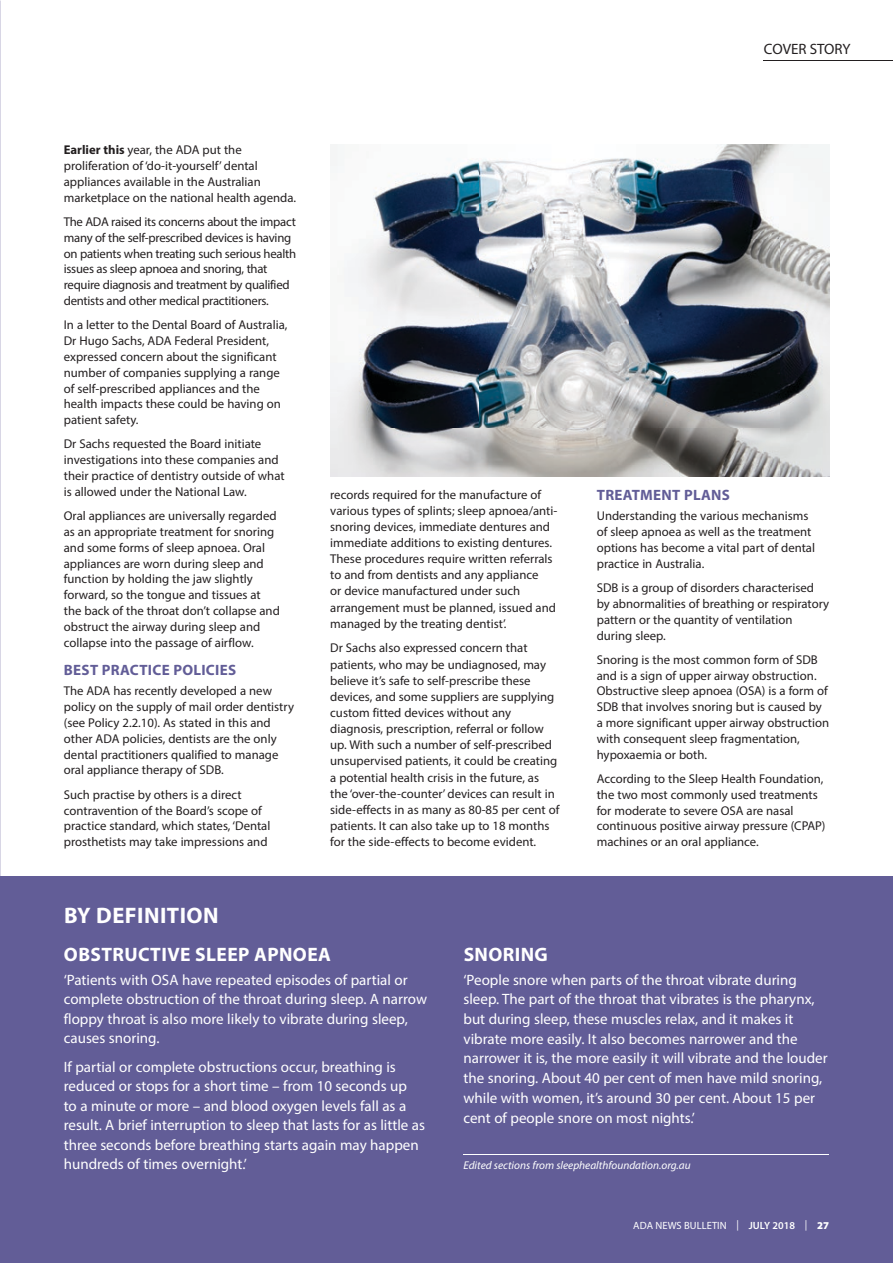
<style>
.page{position:relative;width:893px;height:1263px;background:#fff}
.page>*{position:absolute;margin:0;border:0;box-sizing:border-box;transform-origin:0 0}
.t1{font:700 22.5px "Myriad Pro";letter-spacing:.02em;color:#fff}
.t2{font:700 19.5px "Myriad Pro";letter-spacing:.02em;color:#fff}
.t3{font:15px/19.6px "Myriad Pro";color:#fff}
.t4{font:700 15px "Myriad Pro";letter-spacing:.02em;color:#625d97}
.t5{font:15px "Myriad Pro";color:#231f20}
.t6{font:12.75px/15.8px "Myriad Pro";color:#231f20}
.t7{font:12.75px/15.8px "Myriad Pro";letter-spacing:-.02em;color:#231f20}
.t8{font:italic 11.25px "Myriad Pro";color:#fff}
.t9{font:10.5px "Myriad Pro";color:#fff}
.s1{font-weight:700}
.s2{font-weight:600}
.s3{font-weight:900}
</style>
<div class="page">
<div style="left:0;top:876px;width:893px;height:387px;background:#625d97"></div>
<hr style="left:764px;top:60px;width:129px;height:1px;background:#231f20">
<hr style="left:463px;top:1154px;width:366px;height:1px;background:#fff">
<img style="left:330px;top:145px;width:499px;height:331px">
<p class="t6" style="left:64px;top:142px;width:234px"><span class="s1">Earlier this</span> year, the ADA put the proliferation of ‘do-it-yourself’ dental appliances available in the Australian marketplace on the national health agenda.</p>
<p class="t7" style="left:64px;top:214px;width:234px">The ADA raised its concerns about the impact many of the self-prescribed devices is having on patients when treating such serious health issues as sleep apnoea and snoring, that require diagnosis and treatment by qualified dentists and other medical practitioners.</p>
<p class="t6" style="left:64px;top:317px;width:225px">In a letter to the Dental Board of Australia, Dr Hugo Sachs, ADA Federal President, expressed concern about the significant number of companies supplying a range of self-prescribed appliances and the health impacts these could be having on patient safety.</p>
<p class="t6" style="left:64px;top:436px;width:222px">Dr Sachs requested the Board initiate investigations into these companies and their practice of dentistry outside of what is allowed under the National Law.</p>
<p class="t6" style="left:64px;top:508px;width:218px">Oral appliances are universally regarded as an appropriate treatment for snoring and some forms of sleep apnoea. Oral appliances are worn during sleep and function by holding the jaw slightly forward, so the tongue and tissues at the back of the throat don’t collapse and obstruct the airway during sleep and collapse into the passage of airflow.</p>
<p class="t4" style="left:64px;top:660px;width:174px">BEST PRACTICE POLICIES</p>
<p class="t6" style="left:64px;top:683px;width:232px">The ADA has recently developed a new policy on the supply of mail order dentistry (see Policy 2.2.10). As stated in this and other ADA policies, dentists are the only dental practitioners qualified to manage oral appliance therapy of SDB.</p>
<p class="t6" style="left:64px;top:786px;width:208px">Such practise by others is a direct contravention of the Board’s scope of practice standard, which states, ‘Dental prosthetists may take impressions and</p>
<h1 class="t1" style="left:64px;top:900px;width:156px">BY DEFINITION</h1>
<p class="t6" style="left:330px;top:486px;width:229px;line-height:16.2px">records required for the manufacture of various types of splints; sleep apnoea/anti&shy;snoring devices, immediate dentures and immediate additions to existing dentures.<br>These procedures require written referrals to and from dentists and any appliance<br>or device manufactured under such arrangement must be planned, issued and managed by the treating dentist’.</p>
<p class="t6" style="left:330px;top:640px;width:231px;line-height:16.2px">Dr Sachs also expressed concern that patients, who may be undiagnosed, may believe it’s safe to self-prescribe these devices, and some suppliers are supplying custom fitted devices without any diagnosis, prescription, referral or follow up. With such a number of self-prescribed unsupervised patients, it could be creating a potential health crisis in the future, as the ‘over-the-counter’ devices can result in side-effects in as many as 80-85 per cent of patients. It can also take up to 18 months for the side-effects to become evident.</p>
<p class="t5" style="left:764px;top:39px;width:88px">COVER STORY</p>
<p class="t4" style="left:597px;top:485px;width:135px">TREATMENT PLANS</p>
<p class="t6" style="left:597px;top:508px;width:220px">Understanding the various mechanisms of sleep apnoea as well as the treatment options has become a vital part of dental practice in Australia.</p>
<p class="t6" style="left:597px;top:580px;width:234px">SDB is a group of disorders characterised by abnormalities of breathing or respiratory pattern or the quantity of ventilation during sleep.</p>
<p class="t6" style="left:597px;top:651px;width:234px">Snoring is the most common form of SDB and is a sign of upper airway obstruction.<br>Obstructive sleep apnoea (OSA) is a form of SDB that involves snoring but is caused by a more significant upper airway obstruction with consequent sleep fragmentation, hypoxaemia or both.</p>
<p class="t6" style="left:597px;top:771px;width:230px">According to the Sleep Health Foundation, the two most commonly used treatments for moderate to severe OSA are nasal continuous positive airway pressure (CPAP) machines or an oral appliance.</p>
<h2 class="t2" style="left:64px;top:941px;width:268px">OBSTRUCTIVE SLEEP APNOEA</h2>
<p class="t3" style="left:64px;top:969px;width:365px">‘Patients with OSA have repeated episodes of partial or complete obstruction of the throat during sleep. A narrow floppy throat is also more likely to vibrate during sleep, causes snoring.</p>
<p class="t3" style="left:64px;top:1056px;width:363px">If partial or complete obstructions occur, breathing is reduced or stops for a short time – from 10 seconds up<br>to a minute or more – and blood oxygen levels fall as a result. A brief interruption to sleep that lasts for as little as three seconds before breathing starts again may happen hundreds of times overnight.’</p>
<h2 class="t2" style="left:464px;top:941px;width:86px">SNORING</h2>
<p class="t3" style="left:463px;top:970px;width:366px">‘People snore when parts of the throat vibrate during sleep. The part of the throat that vibrates is the pharynx, but during sleep, these muscles relax, and it makes it vibrate more easily. It also becomes narrower and the narrower it is, the more easily it will vibrate and the louder the snoring. About 40 per cent of men have mild snoring, while with women, it’s around 30 per cent. About 15 per cent of people snore on most nights.’</p>
<p class="t8" style="left:463px;top:1159px;width:229px">Edited sections from sleephealthfoundation.org.au</p>
<p class="t9" style="left:633px;top:1219px;width:197px">ADA NEWS BULLETIN | <span class="s2">JULY 2018</span> | <span class="s3">27</span></p>
</div>
